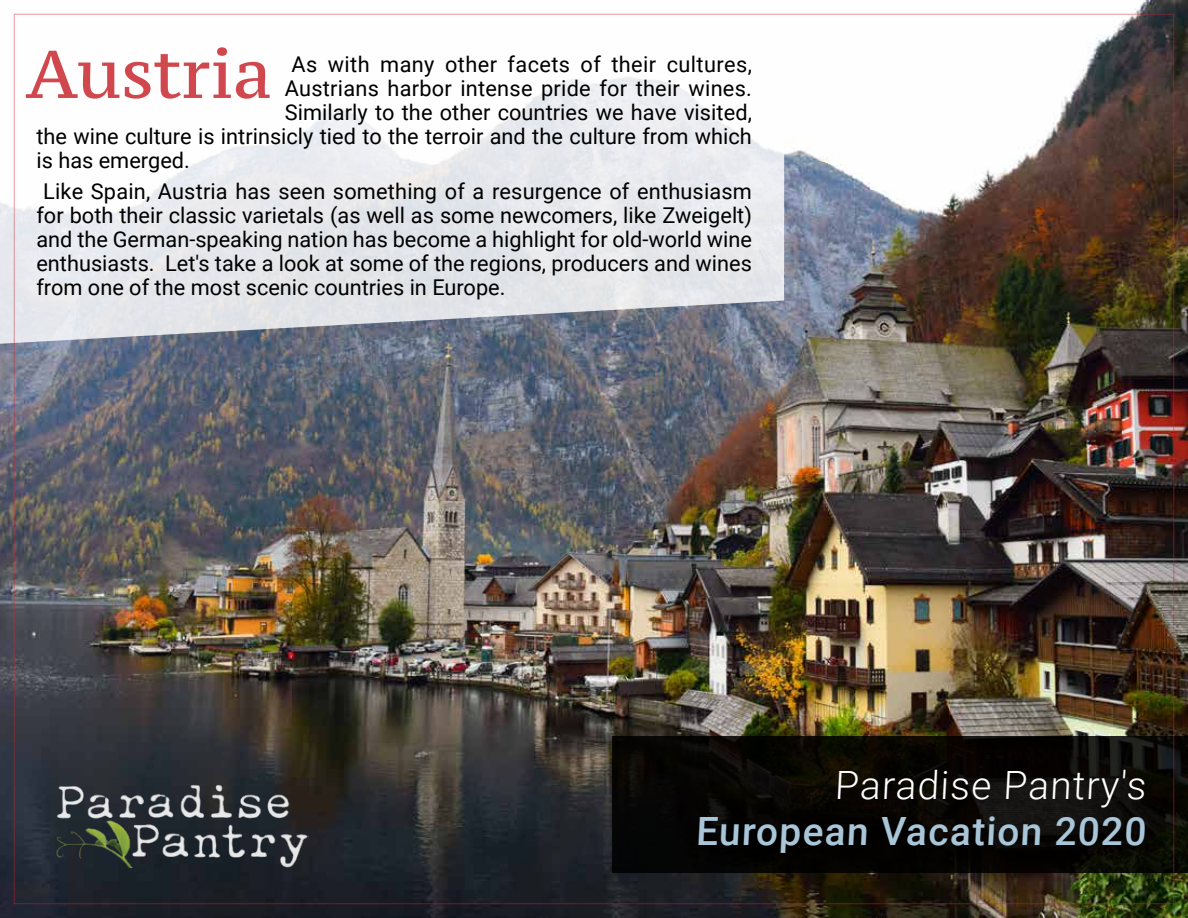
<style>
.page{position:relative;width:1188px;height:918px;background:#fff}
.page>*{position:absolute;margin:0;border:0;box-sizing:border-box;transform-origin:0 0}
.t1{font:67.5px "PT Serif Caption";letter-spacing:-.01em;color:#c72127}
.t2{font:500 39px "Roboto";color:#a9c6d9}
.t3{font:300 39px "Roboto";color:#fff}
.t4{font:21.75px/24px "Roboto";color:#000;text-align:justify}
.t5{font:21.75px "Roboto";letter-spacing:.02em;color:#000}
</style>
<div class="page">
<img style="left:0;top:0;width:1188px;height:918px">
<svg style="left:613px;top:737px;width:575px;height:136px;background:#0a0906"></svg>
<div style="left:702px;top:819px;width:462px;height:52px;background:#000"></div>
<img style="left:54px;top:778px;width:254px;height:89px">
<svg style="left:0;top:0;width:784px;height:353px"></svg>
<h1 class="t1" style="left:26px;top:30px;width:248px">Austria</h1>
<p class="t5" style="left:292px;top:49px;width:462px">As with many other facets of their cultures,</p>
<p class="t4" style="left:285px;top:75px;width:469px">Austrians harbor intense pride for their wines.</p>
<p class="t4" style="left:285px;top:99px;width:469px">Similarly to the other countries we have visited,</p>
<p class="t4" style="left:36px;top:123px;width:717px">the wine culture is intrinsicly tied to the terroir and the culture from which</p>
<p class="t4" style="left:36px;top:147px;width:155px">is has emerged.</p>
<p class="t4" style="left:36px;top:178px;width:717px;text-indent:7px">Like Spain, Austria has seen something of a resurgence of enthusiasm for both their classic varietals (as well as some newcomers, like Zweigelt) and the German-speaking nation has become a highlight for old-world wine enthusiasts. Let's take a look at some of the regions, producers and wines from one of the most scenic countries in Europe.</p>
<h2 class="t3" style="left:835px;top:758px;width:316px">Paradise Pantry's</h2>
<h2 class="t2" style="left:696px;top:804px;width:455px">European Vacation 2020</h2>
</div>
